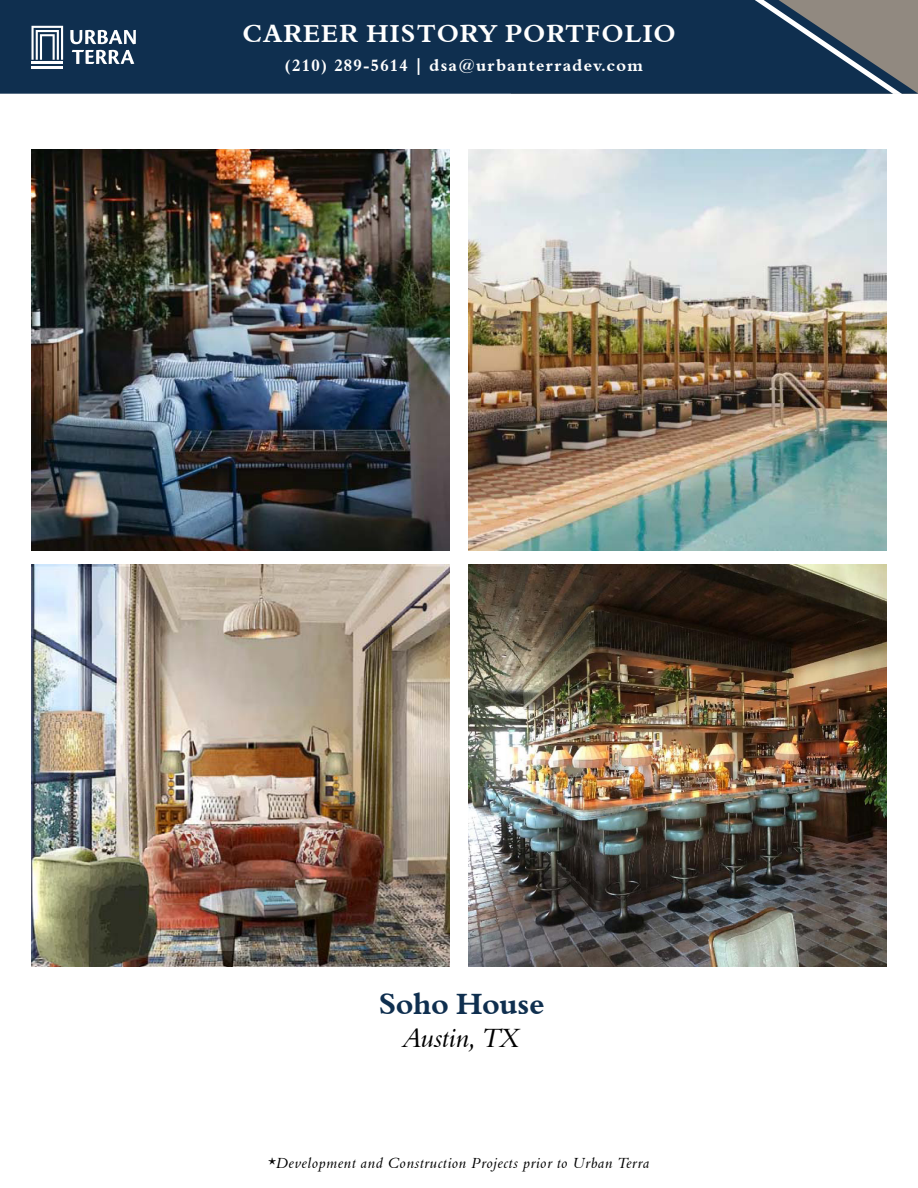
<style>
.page{position:relative;width:918px;height:1188px;background:#fff}
.page>*{position:absolute;margin:0;border:0;box-sizing:border-box;transform-origin:0 0}
.t1{font:30px "Aldine 401 BT Bold A";color:#0f2f4f}
.t2{font:27px "Aldine 401 BT Italic A";color:#000}
.t3{font:25.2px "Aldine 401 BT Bold A";letter-spacing:.05em;color:#fff}
.t4{font:16.8px "Aldine 401 BT Bold A";letter-spacing:.075em;color:#fff}
.t5{font:15px "Aldine 401 BT Italic A";letter-spacing:.05em;color:#000}
</style>
<div class="page">
<img style="left:32px;top:565px;width:418px;height:401px">
<img style="left:468px;top:565px;width:418px;height:401px">
<img style="left:32px;top:150px;width:418px;height:401px">
<img style="left:468px;top:150px;width:418px;height:401px">
<div style="left:0;top:0;width:511px;height:94px;background:#0f2f4f"></div>
<svg style="left:511px;top:0;width:407px;height:94px;background:#2a435b"></svg>
<svg style="left:31px;top:26px;width:32px;height:34px"></svg>
<hr style="left:32px;top:62px;width:31px;height:2px;background:#fff">
<hr style="left:32px;top:66px;width:31px;height:2px;background:#fff">
<svg style="left:70px;top:30px;width:66px;height:14px"></svg>
<svg style="left:72px;top:50px;width:62px;height:14px"></svg>
<h3 class="t3" style="left:243px;top:18px;width:434px">CAREER HISTORY PORTFOLIO</h3>
<p class="t4" style="left:284px;top:55px;width:360px">(210) 289-5614 | dsa@urbanterradev.com</p>
<h1 class="t1" style="left:379px;top:986px;width:167px">Soho House</h1>
<h2 class="t2" style="left:404px;top:1021px;width:117px">Austin, TX</h2>
<p class="t5" style="left:268px;top:1154px;width:383px">*Development and Construction Projects prior to Urban Terra</p>
</div>
